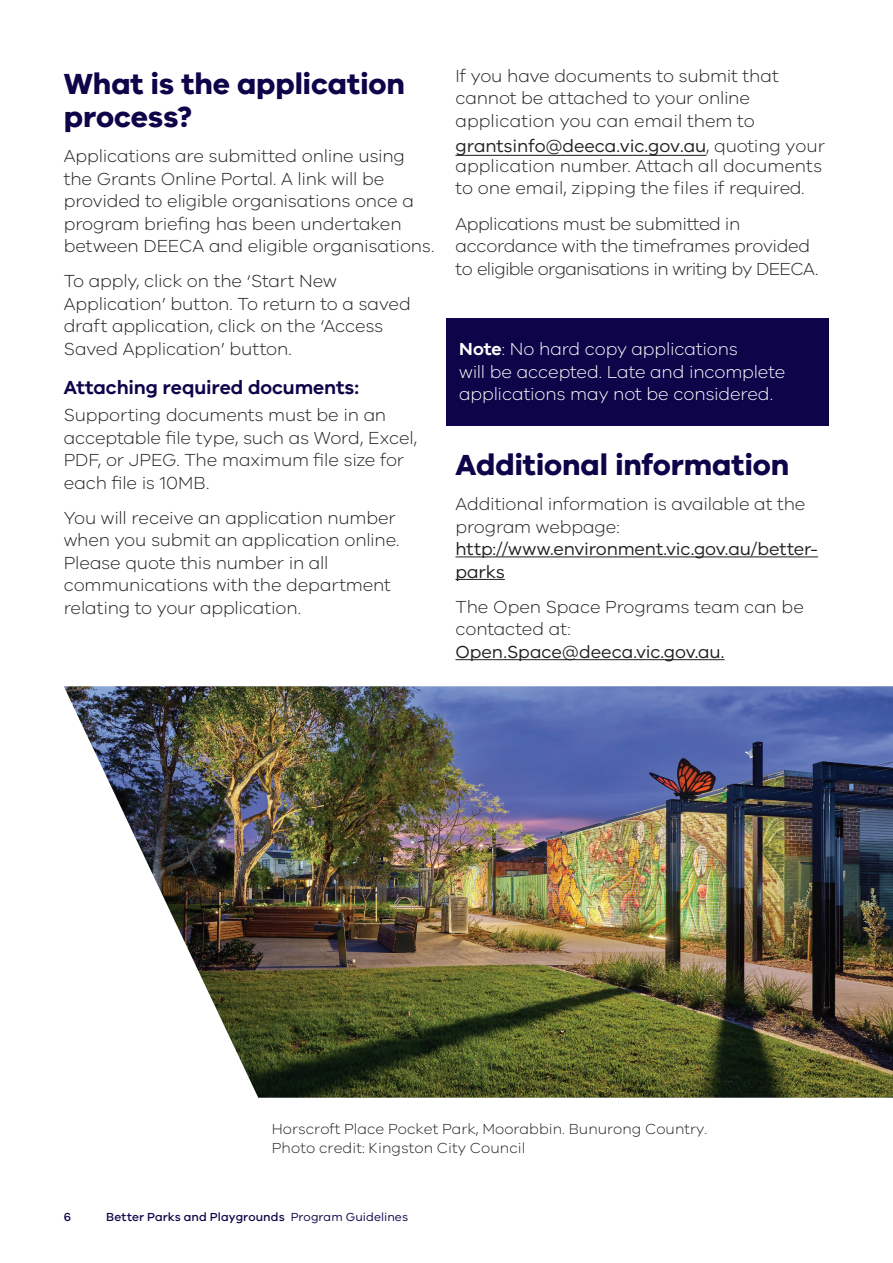
<style>
.page{position:relative;width:893px;height:1263px;background:#fff}
.page>*{position:absolute;margin:0;border:0;box-sizing:border-box;transform-origin:0 0}
.t1{font:700 30px/33px "VIC";letter-spacing:-.005em;color:#0d0449}
.t2{font:600 19.5px "VIC";letter-spacing:-.005em;color:#0d0449}
.t3{font:300 18px/22.5px "VIC";letter-spacing:-.01em;color:#231f20}
.t4{font:300 18px/22.5px "VIC";letter-spacing:-.01em;color:#fff}
.t5{font:300 18px/22.5px "VIC";letter-spacing:-.03em;color:#231f20}
.t6{font:18px/22.5px "VIC";letter-spacing:-.01em;color:#231f20}
.t7{font:300 15px/18.8px "VIC";color:#231f20}
.t8{font:500 12px "VIC";letter-spacing:.005em;color:#0d0449}
.s1{font-weight:400}
.s2{font-weight:600}
</style>
<div class="page">
<hr style="left:455px;top:556px;width:363px;height:1px;background:#231f20">
<hr style="left:455px;top:579px;width:50px;height:1px;background:#231f20">
<hr style="left:455px;top:659px;width:270px;height:1px;background:#231f20">
<hr style="left:455px;top:155px;width:251px;height:1px;background:#231f20">
<div style="left:446px;top:318px;width:383px;height:108px;background:#0d0449"></div>
<img style="left:64px;top:686px;width:829px;height:412px">
<h1 class="t1" style="left:64px;top:66px;width:343px">What is the application process?</h1>
<p class="t3" style="left:64px;top:144px;width:372px">Applications are submitted online using the Grants Online Portal. A link will be provided to eligible organisations once a program briefing has been undertaken between DEECA and eligible organisations.</p>
<p class="t3" style="left:64px;top:269px;width:348px">To apply, click on the ‘Start New Application’ button. To return to a saved draft application, click on the ‘Access Saved Application’ button.</p>
<p class="t2" style="left:64px;top:376px;width:297px">Attaching required documents:</p>
<p class="t3" style="left:64px;top:403px;width:355px">Supporting documents must be in an acceptable file type, such as Word, Excel, PDF, or JPEG. The maximum file size for each file is 10MB.</p>
<p class="t3" style="left:64px;top:506px;width:337px">You will receive an application number when you submit an application online.<br>Please quote this number in all communications with the department relating to your application.</p>
<p class="t3" style="left:455px;top:64px;width:325px">If you have documents to submit that cannot be attached to your online application you can email them to</p>
<p class="t3" style="left:455px;top:135px;width:371px;line-height:19.8px"><span class="s1">grantsinfo@deeca.vic.gov.au</span>, quoting your application number. Attach all documents</p>
<p class="t3" style="left:455px;top:170px;width:351px;line-height:35.2px">to one email, zipping the files if required.<br>Applications must be submitted in</p>
<p class="t5" style="left:455px;top:234px;width:365px">accordance with the timeframes provided to eligible organisations in writing by DEECA.</p>
<p class="t4" style="left:459px;top:337px;width:328px"><span class="s2">Note</span>: No hard copy applications<br>will be accepted. Late and incomplete applications may not be considered.</p>
<h1 class="t1" style="left:455px;top:447px;width:335px">Additional information</h1>
<p class="t3" style="left:455px;top:492px;width:352px">Additional information is available at the program webpage:</p>
<p class="t6" style="left:455px;top:537px;width:364px">http://www.environment.vic.gov.au/better&shy;parks</p>
<p class="t3" style="left:455px;top:595px;width:350px">The Open Space Programs team can be contacted at:</p>
<p class="t6" style="left:455px;top:640px;width:271px">Open.Space@deeca.vic.gov.au.</p>
<p class="t7" style="left:272px;top:1119px;width:437px">Horscroft Place Pocket Park, Moorabbin. Bunurong Country.<br>Photo credit: Kingston City Council</p>
<p class="t8" style="left:64px;top:1210px;width:9px">6</p>
<p class="t8" style="left:106px;top:1210px;width:303px">Better Parks and Playgrounds <span class="s1">Program Guidelines</span></p>
</div>
